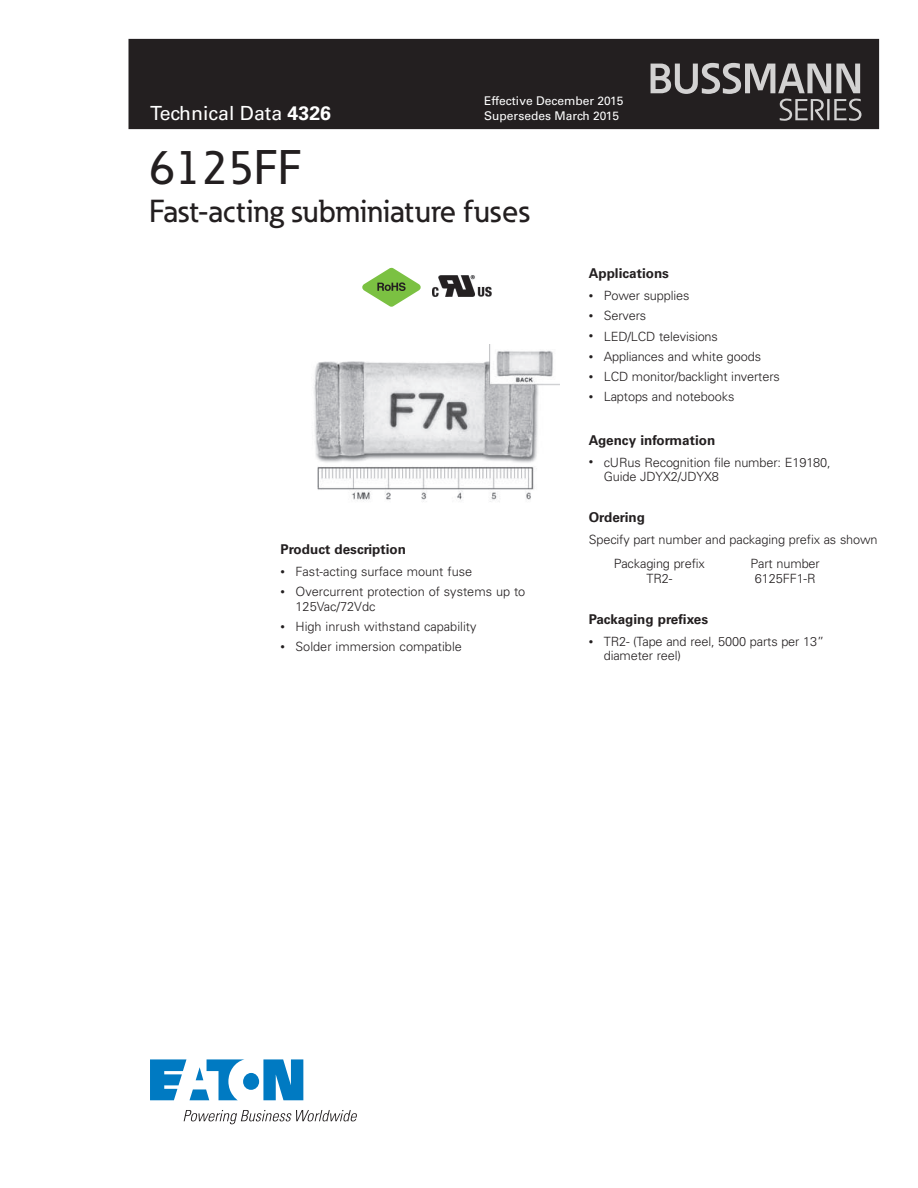
<style>
.page{position:relative;width:918px;height:1188px;background:#fff}
.page>*{position:absolute;margin:0;border:0;box-sizing:border-box;transform-origin:0 0}
._00_Product{font:500 48px "Eaton";color:#231f20}
._00_Product-2{font:500 31.5px "Eaton";letter-spacing:.01em;color:#231f20}
._00_Application{font:19.5px "Univers LT Std";color:#fff}
._01_Head2{font:700 13.5px "Univers LT Std";color:#231f20}
._02_Body{font:300 12.75px/14.2px "Univers";letter-spacing:-.01em;color:#231f20}
.t1{font:12px/15px "Univers LT Std";color:#fff}
.s1{font-weight:700}
.s2{font-size:9px}
</style>
<div class="page">
<div style="left:129px;top:39px;width:750px;height:90px;background:#231f20"></div>
<svg style="left:150px;top:1059px;width:153px;height:41px"></svg>
<svg style="left:184px;top:1110px;width:173px;height:14px"></svg>
<svg style="left:651px;top:63px;width:210px;height:58px"></svg>
<img style="left:314px;top:344px;width:245px;height:158px">
<svg style="left:362px;top:268px;width:59px;height:39px"></svg>
<img style="left:433px;top:275px;width:58px;height:22px">
<p class="_00_Application" style="left:150px;top:102px;width:183px">Technical Data <span class="s1">4326</span></p>
<p class="t1" style="left:484px;top:93px;width:141px">Effective December 2015<br>Supersedes March 2015</p>
<p class="_00_Product" style="left:149px;top:138px;width:154px">6125FF</p>
<p class="_00_Product-2" style="left:149px;top:192px;width:382px">Fast-acting subminiature fuses</p>
<p class="_01_Head2" style="left:280px;top:542px;width:127px">Product description</p>
<p class="_02_Body" style="left:280px;top:564px;width:193px"><span class="s2">•</span> Fast-acting surface mount fuse</p>
<p class="_02_Body" style="left:296px;top:584px;width:231px;text-indent:-15px"><span class="s2">•</span> Overcurrent protection of systems up to<br>125Vac/72Vdc</p>
<p class="_02_Body" style="left:280px;top:619px;width:198px"><span class="s2">•</span> High inrush withstand capability</p>
<p class="_02_Body" style="left:280px;top:639px;width:183px"><span class="s2">•</span> Solder immersion compatible</p>
<p class="_01_Head2" style="left:589px;top:266px;width:82px">Applications</p>
<p class="_02_Body" style="left:589px;top:288px;width:102px"><span class="s2">•</span> Power supplies</p>
<p class="_02_Body" style="left:589px;top:308px;width:59px"><span class="s2">•</span> Servers</p>
<p class="_02_Body" style="left:589px;top:329px;width:131px"><span class="s2">•</span> LED/LCD televisions</p>
<p class="_02_Body" style="left:589px;top:349px;width:174px"><span class="s2">•</span> Appliances and white goods</p>
<p class="_02_Body" style="left:589px;top:369px;width:193px"><span class="s2">•</span> LCD monitor/backlight inverters</p>
<p class="_02_Body" style="left:589px;top:389px;width:147px"><span class="s2">•</span> Laptops and notebooks</p>
<p class="_01_Head2" style="left:589px;top:432px;width:128px">Agency information</p>
<p class="_02_Body" style="left:604px;top:455px;width:229px;text-indent:-15px"><span class="s2">•</span> cURus Recognition file number: E19180,<br>Guide JDYX2/JDYX8</p>
<p class="_01_Head2" style="left:589px;top:509px;width:58px">Ordering</p>
<p class="_02_Body" style="left:589px;top:532px;width:291px">Specify part number and packaging prefix as shown</p>
<p class="_02_Body" style="left:614px;top:556px;width:93px">Packaging prefix</p>
<p class="_02_Body" style="left:751px;top:556px;width:71px">Part number</p>
<p class="_02_Body" style="left:646px;top:571px;width:27px">TR2-</p>
<p class="_02_Body" style="left:755px;top:571px;width:62px">6125FF1-R</p>
<p class="_01_Head2" style="left:589px;top:611px;width:121px">Packaging prefixes</p>
<p class="_02_Body" style="left:604px;top:634px;width:222px;text-indent:-15px"><span class="s2">•</span> TR2- (Tape and reel, 5000 parts per 13” diameter reel)</p>
</div>
